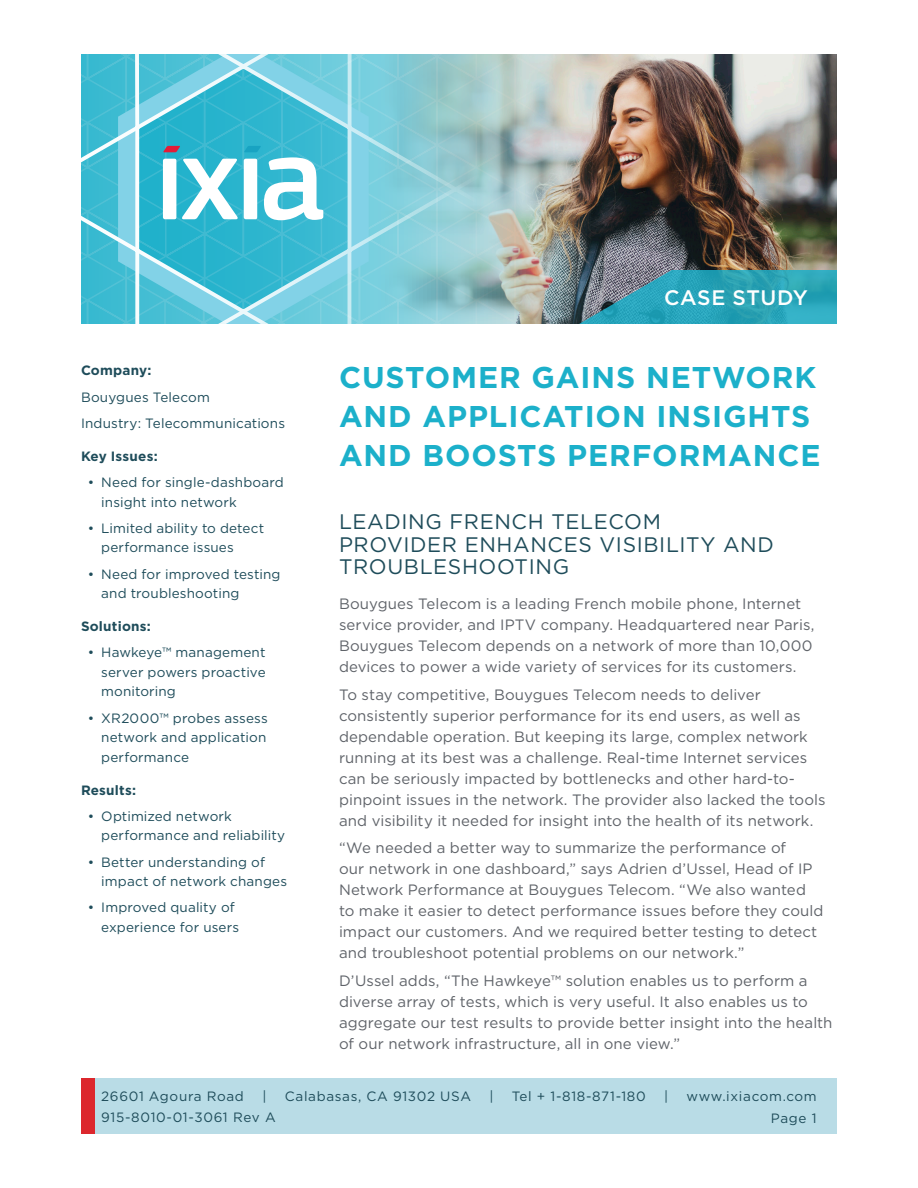
<style>
.page{position:relative;width:918px;height:1188px;background:#fff}
.page>*{position:absolute;margin:0;border:0;box-sizing:border-box;transform-origin:0 0}
.Case_Study_Title{font:700 30px/39px "Gotham";letter-spacing:.03em;color:#1cb0ca}
.Subtitle{font:21px/22.5px "Gotham";letter-spacing:.03em;color:#1e4c5a}
.t1{font:500 21px "Gotham";letter-spacing:.03em;color:#fff}
.Body{font:15px/21px "Gotham";letter-spacing:.005em;color:#5f6369}
.Side_Bar_Text{font:13.5px/19.5px "Gotham";letter-spacing:.01em;color:#1e4c5a}
.Footer_Text{font:13.5px "Gotham";letter-spacing:.05em;color:#1e4c5a}
.Side_Bar_Header{font:700 13.5px "Gotham";letter-spacing:.015em;color:#1e4c5a}
.Doc_Number{font:13.5px "Gotham";letter-spacing:.05em;color:#1e4c5a}
.Page_Number{font:13.5px "Gotham";color:#1e4c5a}
</style>
<div class="page">
<div style="left:81px;top:1079px;width:756px;height:55px;background:#b9dce6"></div>
<div style="left:81px;top:1079px;width:13px;height:55px;background:#dc272d"></div>
<img style="left:81px;top:54px;width:756px;height:270px">
<p class="Side_Bar_Header" style="left:81px;top:362px;width:72px">Company:</p>
<p class="Side_Bar_Text" style="left:81px;top:387px;width:130px">Bouygues Telecom</p>
<p class="Side_Bar_Text" style="left:81px;top:413px;width:206px">Industry: Telecommunications</p>
<p class="Side_Bar_Header" style="left:81px;top:447px;width:78px">Key Issues:</p>
<p class="Side_Bar_Text" style="left:101px;top:472px;width:184px;text-indent:-14px">• Need for single-dashboard insight into network</p>
<p class="Side_Bar_Text" style="left:101px;top:518px;width:164px;text-indent:-14px">• Limited ability to detect performance issues</p>
<p class="Side_Bar_Text" style="left:101px;top:564px;width:181px;text-indent:-14px">• Need for improved testing and troubleshooting</p>
<p class="Side_Bar_Header" style="left:81px;top:617px;width:71px">Solutions:</p>
<p class="Side_Bar_Text" style="left:101px;top:642px;width:166px;text-align:justify;text-indent:-14px">• Hawkeye™ management server powers proactive monitoring</p>
<p class="Side_Bar_Text" style="left:101px;top:708px;width:168px;text-align:justify;text-indent:-14px">• XR2000™ probes assess network and application performance</p>
<p class="Side_Bar_Header" style="left:81px;top:781px;width:57px">Results:</p>
<p class="Side_Bar_Text" style="left:101px;top:806px;width:185px;text-indent:-14px">• Optimized network performance and reliability</p>
<p class="Side_Bar_Text" style="left:101px;top:852px;width:187px;text-indent:-14px">• Better understanding of impact of network changes</p>
<p class="Side_Bar_Text" style="left:101px;top:897px;width:139px;text-indent:-14px">• Improved quality of experience for users</p>
<h2 class="t1" style="left:664px;top:284px;width:145px">CASE STUDY</h2>
<p class="Case_Study_Title" style="left:339px;top:358px;width:483px">CUSTOMER GAINS NETWORK<br>AND APPLICATION INSIGHTS<br>AND BOOSTS PERFORMANCE</p>
<p class="Subtitle" style="left:339px;top:510px;width:436px">LEADING FRENCH TELECOM<br>PROVIDER ENHANCES VISIBILITY AND<br>TROUBLESHOOTING</p>
<p class="Body" style="left:339px;top:593px;width:477px">Bouygues Telecom is a leading French mobile phone, Internet service provider, and IPTV company. Headquartered near Paris, Bouygues Telecom depends on a network of more than 10,000 devices to power a wide variety of services for its customers.</p>
<p class="Body" style="left:339px;top:684px;width:488px">To stay competitive, Bouygues Telecom needs to deliver consistently superior performance for its end users, as well as dependable operation. But keeping its large, complex network running at its best was a challenge. Real-time Internet services can be seriously impacted by bottlenecks and other hard-to&shy;pinpoint issues in the network. The provider also lacked the tools and visibility it needed for insight into the health of its network.</p>
<p class="Body" style="left:339px;top:837px;width:486px">“We needed a better way to summarize the performance of<br>our network in one dashboard,” says Adrien d’Ussel, Head of IP Network Performance at Bouygues Telecom. “We also wanted to make it easier to detect performance issues before they could impact our customers. And we required better testing to detect and troubleshoot potential problems on our network.”</p>
<p class="Body" style="left:339px;top:970px;width:495px">D’Ussel adds, “The Hawkeye™ solution enables us to perform a diverse array of tests, which is very useful. It also enables us to aggregate our test results to provide better insight into the health of our network infrastructure, all in one view.”</p>
<p class="Footer_Text" style="left:101px;top:1087px;width:144px">26601 Agoura Road</p>
<p class="Footer_Text" style="left:262px;top:1087px;width:6px">|</p>
<p class="Footer_Text" style="left:285px;top:1087px;width:188px">Calabasas, CA 91302 USA</p>
<p class="Footer_Text" style="left:489px;top:1087px;width:6px">|</p>
<p class="Footer_Text" style="left:512px;top:1087px;width:135px">Tel + 1-818-871-180</p>
<p class="Footer_Text" style="left:664px;top:1087px;width:6px">|</p>
<p class="Footer_Text" style="left:687px;top:1087px;width:132px">www.ixiacom.com</p>
<p class="Doc_Number" style="left:101px;top:1109px;width:176px">915-8010-01-3061 Rev A</p>
<p class="Page_Number" style="left:771px;top:1110px;width:47px">Page 1</p>
</div>
